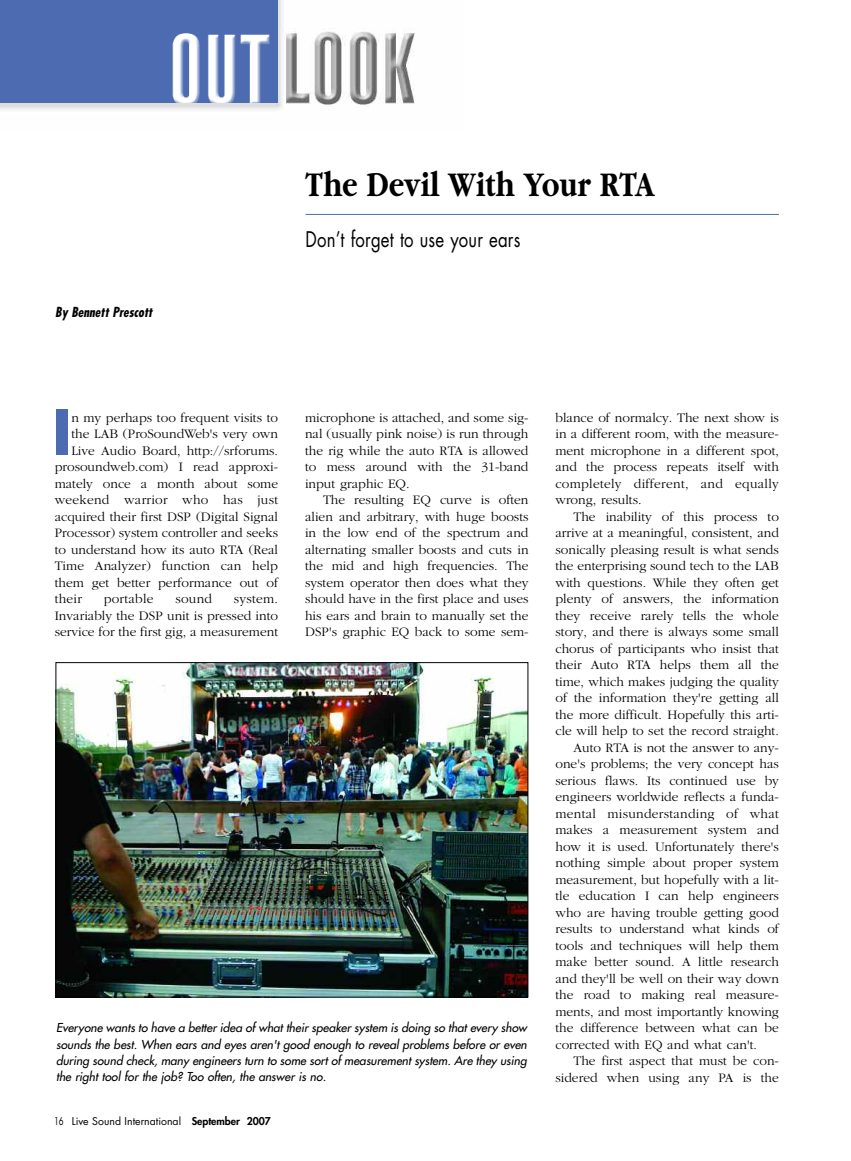
<style>
.page{position:relative;width:851px;height:1161px;background:#fff}
.page>*{position:absolute;margin:0;border:0;box-sizing:border-box;transform-origin:0 0}
.t1{font:700 60.45px "Futura";color:#4c6bb0}
.t2{font:700 36px "Garamond";letter-spacing:.01em;color:#000;scale:.8 1}
.t3{font:21px "Futura";letter-spacing:.01em;color:#000;scale:.8 1}
.t4{font:300 13.5px/16.5px "Garamond";color:#000;text-align:justify}
.t5{font:300 13.5px "Garamond";letter-spacing:.02em;color:#000}
.t6{font:italic 700 condensed 13.5px "Futura";color:#000}
.t7{font:italic 12px/16.5px "Futura";color:#000;text-align:justify}
.t8{font:10.5px "Futura";color:#000;scale:.75 1}
.s1{font-weight:800}
</style>
<div class="page">
<hr style="left:305px;top:214px;width:473px;height:1px;background:#4c6bb0">
<img style="left:0;top:0;width:415px;height:110px">
<img style="left:0;top:0;width:277px;height:103px">
<img style="left:57px;top:664px;width:469px;height:332px">
<div style="left:55px;top:662px;width:473px;height:336px;border:1px solid #000"></div>
<p class="t6" style="left:55px;top:306px;width:99px">By Bennett Prescott</p>
<p class="t2" style="left:305px;top:162px;width:438px">The Devil With Your RTA</p>
<p class="t3" style="left:305px;top:230px;width:270px">Don’t forget to use your ears</p>
<p class="t1" style="left:52px;top:404px;width:21px">I</p>
<p class="t4" style="left:71px;top:409px;width:208px">n my perhaps too frequent visits to</p>
<p class="t4" style="left:71px;top:425px;width:208px">the LAB (ProSoundWeb's very own</p>
<p class="t4" style="left:71px;top:442px;width:208px">Live Audio Board, http://srforums.</p>
<p class="t4" style="left:55px;top:458px;width:225px">prosoundweb.com) I read approxi-</p>
<p class="t4" style="left:55px;top:475px;width:225px">mately once a month about some</p>
<p class="t5" style="left:55px;top:491px;width:225px">weekend warrior who has just</p>
<p class="t4" style="left:55px;top:508px;width:225px">acquired their first DSP (Digital Signal</p>
<p class="t4" style="left:55px;top:524px;width:225px">Processor) system controller and seeks</p>
<p class="t4" style="left:55px;top:541px;width:225px">to understand how its auto RTA (Real</p>
<p class="t4" style="left:55px;top:557px;width:225px">Time Analyzer) function can help</p>
<p class="t4" style="left:55px;top:574px;width:225px">them get better performance out of</p>
<p class="t4" style="left:55px;top:590px;width:29px">their</p>
<p class="t5" style="left:104px;top:590px;width:51px">portable</p>
<p class="t4" style="left:175px;top:590px;width:38px">sound</p>
<p class="t4" style="left:55px;top:590px;width:225px;text-indent:179px">system.<br>Invariably the DSP unit is pressed into service for the first gig, a measurement</p>
<p class="t4" style="left:305px;top:409px;width:225px">microphone is attached, and some sig-</p>
<p class="t4" style="left:305px;top:425px;width:225px">nal (usually pink noise) is run through</p>
<p class="t4" style="left:305px;top:442px;width:225px">the rig while the auto RTA is allowed</p>
<p class="t4" style="left:305px;top:458px;width:225px">to mess around with the 31-band</p>
<p class="t4" style="left:305px;top:475px;width:106px">input graphic EQ.</p>
<p class="t4" style="left:323px;top:491px;width:207px">The resulting EQ curve is often</p>
<p class="t4" style="left:305px;top:508px;width:225px">alien and arbitrary, with huge boosts</p>
<p class="t4" style="left:305px;top:524px;width:225px">in the low end of the spectrum and</p>
<p class="t4" style="left:305px;top:541px;width:225px">alternating smaller boosts and cuts in</p>
<p class="t4" style="left:305px;top:557px;width:225px">the mid and high frequencies. The</p>
<p class="t4" style="left:305px;top:574px;width:225px">system operator then does what they</p>
<p class="t4" style="left:305px;top:590px;width:225px">should have in the first place and uses</p>
<p class="t4" style="left:305px;top:607px;width:225px">his ears and brain to manually set the</p>
<p class="t4" style="left:305px;top:623px;width:225px">DSP's graphic EQ back to some sem-</p>
<p class="t7" style="left:56px;top:1020px;width:472px">Everyone wants to have a better idea of what their speaker system is doing so that every show sounds the best. When ears and eyes aren't good enough to reveal problems before or even during sound check, many engineers turn to some sort of measurement system. Are they using the right tool for the job? Too often, the answer is no.</p>
<p class="t8" style="left:54px;top:1116px;width:291px">16 Live Sound International <span class="s1">September 2007</span></p>
<p class="t4" style="left:555px;top:409px;width:225px">blance of normalcy. The next show is</p>
<p class="t4" style="left:555px;top:425px;width:225px">in a different room, with the measure-</p>
<p class="t4" style="left:555px;top:442px;width:225px">ment microphone in a different spot,</p>
<p class="t4" style="left:555px;top:458px;width:225px">and the process repeats itself with</p>
<p class="t5" style="left:555px;top:475px;width:225px">completely different, and equally</p>
<p class="t4" style="left:555px;top:491px;width:88px">wrong, results.</p>
<p class="t4" style="left:573px;top:508px;width:207px">The inability of this process to</p>
<p class="t4" style="left:555px;top:524px;width:225px">arrive at a meaningful, consistent, and</p>
<p class="t4" style="left:555px;top:541px;width:225px">sonically pleasing result is what sends</p>
<p class="t4" style="left:555px;top:557px;width:225px">the enterprising sound tech to the LAB</p>
<p class="t4" style="left:555px;top:574px;width:225px">with questions. While they often get</p>
<p class="t4" style="left:555px;top:590px;width:225px">plenty of answers, the information</p>
<p class="t4" style="left:555px;top:607px;width:225px">they receive rarely tells the whole</p>
<p class="t4" style="left:555px;top:623px;width:225px">story, and there is always some small</p>
<p class="t4" style="left:555px;top:640px;width:225px">chorus of participants who insist that</p>
<p class="t4" style="left:555px;top:656px;width:225px">their Auto RTA helps them all the</p>
<p class="t4" style="left:555px;top:673px;width:225px">time, which makes judging the quality</p>
<p class="t4" style="left:555px;top:689px;width:225px">of the information they're getting all</p>
<p class="t4" style="left:555px;top:706px;width:225px">the more difficult. Hopefully this arti-</p>
<p class="t4" style="left:555px;top:722px;width:225px">cle will help to set the record straight.</p>
<p class="t4" style="left:573px;top:739px;width:207px">Auto RTA is not the answer to any-</p>
<p class="t4" style="left:555px;top:755px;width:225px">one's problems; the very concept has</p>
<p class="t4" style="left:555px;top:772px;width:225px">serious flaws. Its continued use by</p>
<p class="t4" style="left:555px;top:788px;width:225px">engineers worldwide reflects a funda-</p>
<p class="t5" style="left:555px;top:805px;width:225px">mental misunderstanding of what</p>
<p class="t4" style="left:555px;top:821px;width:225px">makes a measurement system and</p>
<p class="t4" style="left:555px;top:838px;width:225px">how it is used. Unfortunately there's</p>
<p class="t4" style="left:555px;top:854px;width:225px">nothing simple about proper system</p>
<p class="t4" style="left:555px;top:871px;width:225px">measurement, but hopefully with a lit-</p>
<p class="t4" style="left:555px;top:887px;width:225px">tle education I can help engineers</p>
<p class="t4" style="left:555px;top:904px;width:225px">who are having trouble getting good</p>
<p class="t4" style="left:555px;top:920px;width:225px">results to understand what kinds of</p>
<p class="t4" style="left:555px;top:937px;width:225px">tools and techniques will help them</p>
<p class="t4" style="left:555px;top:953px;width:225px">make better sound. A little research</p>
<p class="t4" style="left:555px;top:970px;width:225px">and they'll be well on their way down</p>
<p class="t4" style="left:555px;top:986px;width:225px">the road to making real measure-</p>
<p class="t4" style="left:555px;top:1003px;width:225px">ments, and most importantly knowing</p>
<p class="t4" style="left:555px;top:1019px;width:225px">the difference between what can be</p>
<p class="t4" style="left:555px;top:1036px;width:203px">corrected with EQ and what can't.</p>
<p class="t4" style="left:573px;top:1052px;width:207px">The first aspect that must be con-</p>
<p class="t4" style="left:555px;top:1069px;width:225px">sidered when using any PA is the</p>
</div>
